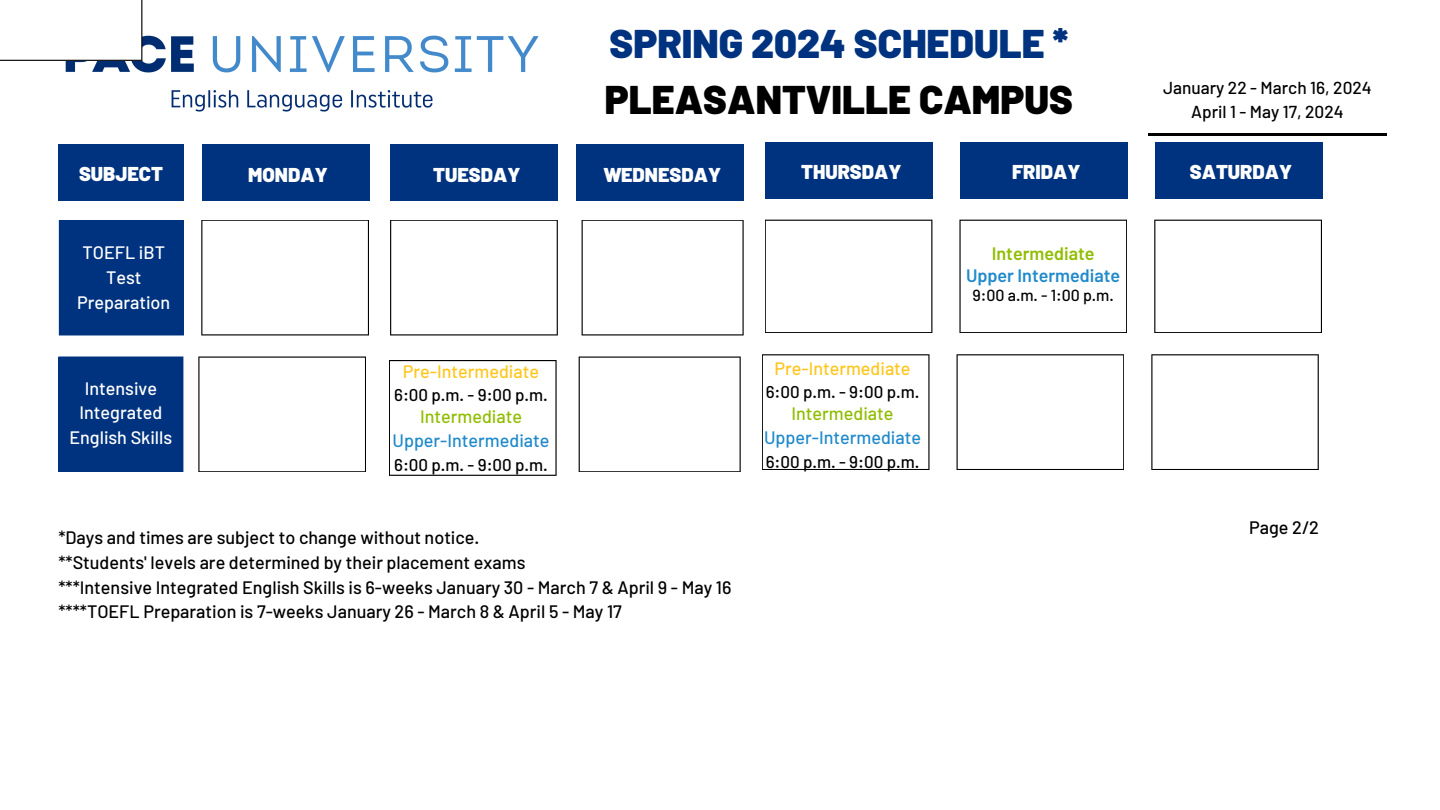
<style>
.page{position:relative;width:1440px;height:810px;background:#fff}
.page>*{position:absolute;margin:0;border:0;box-sizing:border-box;transform-origin:0 0}
.t1{font:900 40px "Barlow";color:#00337f}
.t2{font:900 40px "Barlow";color:#000}
.t3{font:900 20px "Barlow";color:#fff}
.t4{font:500 18px "Barlow";color:#000}
.t5{font:500 18px/24.8px "Barlow";color:#fff;text-align:center}
.t6{font:500 18px "Barlow";color:#208acb}
.t7{font:500 18px "Barlow";color:#ffc61e}
.t8{font:500 18px "Barlow";color:#90bd00}
.t9{font:600 18px "Barlow";color:#208acb}
.t10{font:600 18px "Barlow";color:#90bd00}
.t11{font:500 17.3px "Barlow";color:#000}
.t12{font:500 17px "Barlow";color:#000}
.t13{font:500 16px "Barlow";color:#000}
</style>
<div class="page">
<svg style="left:198px;top:357px;width:168px;height:115px"></svg>
<div style="left:211px;top:369px;width:142px;height:91px;background:#fff"></div>
<div style="left:59px;top:220px;width:125px;height:115px;background:#00337f"></div>
<div style="left:72px;top:233px;width:99px;height:90px;background:#00337f"></div>
<svg style="left:201px;top:220px;width:168px;height:115px"></svg>
<div style="left:214px;top:233px;width:142px;height:90px;background:#fff"></div>
<div style="left:202px;top:144px;width:167px;height:57px;background:#00337f"></div>
<hr style="left:1148px;top:134px;width:239px;height:2px;background:#000">
<div style="left:58px;top:144px;width:125px;height:57px;background:#00337f"></div>
<div style="left:58px;top:357px;width:125px;height:115px;background:#00337f"></div>
<div style="left:71px;top:369px;width:100px;height:91px;background:#00337f"></div>
<img style="left:65px;top:0;width:474px;height:112px">
<svg style="left:389px;top:360px;width:168px;height:116px"></svg>
<div style="left:402px;top:373px;width:142px;height:90px;background:#fff"></div>
<svg style="left:390px;top:220px;width:168px;height:115px"></svg>
<div style="left:403px;top:233px;width:142px;height:90px;background:#fff"></div>
<div style="left:391px;top:144px;width:167px;height:57px;background:#00337f"></div>
<svg style="left:579px;top:357px;width:162px;height:115px"></svg>
<div style="left:591px;top:369px;width:137px;height:91px;background:#fff"></div>
<svg style="left:582px;top:220px;width:162px;height:115px"></svg>
<div style="left:594px;top:233px;width:137px;height:90px;background:#fff"></div>
<div style="left:577px;top:144px;width:167px;height:57px;background:#00337f"></div>
<svg style="left:762px;top:354px;width:168px;height:116px"></svg>
<div style="left:774px;top:367px;width:143px;height:90px;background:#fff"></div>
<svg style="left:765px;top:220px;width:167px;height:113px"></svg>
<div style="left:777px;top:233px;width:143px;height:87px;background:#fff"></div>
<div style="left:765px;top:142px;width:167px;height:57px;background:#00337f"></div>
<svg style="left:957px;top:354px;width:167px;height:116px"></svg>
<div style="left:969px;top:367px;width:142px;height:90px;background:#fff"></div>
<svg style="left:959px;top:220px;width:168px;height:113px"></svg>
<div style="left:972px;top:233px;width:142px;height:87px;background:#fff"></div>
<div style="left:960px;top:142px;width:167px;height:57px;background:#00337f"></div>
<svg style="left:1151px;top:354px;width:168px;height:116px"></svg>
<div style="left:1164px;top:367px;width:142px;height:90px;background:#fff"></div>
<svg style="left:1154px;top:220px;width:168px;height:113px"></svg>
<div style="left:1167px;top:233px;width:142px;height:87px;background:#fff"></div>
<div style="left:1155px;top:142px;width:167px;height:57px;background:#00337f"></div>
<div style="left:0;top:0;width:142px;height:61px;background:linear-gradient(to right,#fff,#fff)"></div>
<div style="left:0;top:0;width:130px;height:48px;background:#fff"></div>
<p class="t3" style="left:79px;top:161px;width:85px">SUBJECT</p>
<p class="t3" style="left:248px;top:162px;width:81px">MONDAY</p>
<p class="t5" style="left:77px;top:240px;width:95px">TOEFL iBT<br>Test<br>Preparation</p>
<p class="t5" style="left:85px;top:375px;width:74px">Intensive</p>
<p class="t5" style="left:80px;top:400px;width:84px">Integrated</p>
<p class="t5" style="left:69px;top:424px;width:104px">English Skills</p>
<p class="t1" style="left:609px;top:18px;width:461px">SPRING 2024 SCHEDULE *</p>
<p class="t2" style="left:605px;top:74px;width:470px">PLEASANTVILLE CAMPUS</p>
<p class="t11" style="left:1163px;top:77px;width:210px">January 22 - March 16, 2024</p>
<p class="t11" style="left:1191px;top:100px;width:154px">April 1 - May 17, 2024</p>
<p class="t3" style="left:433px;top:162px;width:89px">TUESDAY</p>
<p class="t3" style="left:604px;top:162px;width:119px">WEDNESDAY</p>
<p class="t3" style="left:801px;top:159px;width:102px">THURSDAY</p>
<p class="t3" style="left:1012px;top:159px;width:70px">FRIDAY</p>
<p class="t3" style="left:1190px;top:159px;width:104px">SATURDAY</p>
<p class="t7" style="left:403px;top:360px;width:138px">Pre-Intermediate</p>
<p class="t12" style="left:394px;top:384px;width:155px">6:00 p.m. - 9:00 p.m.</p>
<p class="t8" style="left:420px;top:405px;width:103px">Intermediate</p>
<p class="t6" style="left:393px;top:429px;width:158px">Upper-Intermediate</p>
<p class="t12" style="left:394px;top:454px;width:155px">6:00 p.m. - 9:00 p.m.</p>
<p class="t7" style="left:774px;top:357px;width:138px">Pre-Intermediate</p>
<p class="t12" style="left:766px;top:381px;width:155px">6:00 p.m. - 9:00 p.m.</p>
<p class="t8" style="left:792px;top:402px;width:103px">Intermediate</p>
<p class="t6" style="left:764px;top:426px;width:158px">Upper-Intermediate</p>
<p class="t12" style="left:766px;top:451px;width:155px">6:00 p.m. - 9:00 p.m.</p>
<p class="t10" style="left:992px;top:242px;width:104px">Intermediate</p>
<p class="t9" style="left:966px;top:264px;width:156px">Upper Intermediate</p>
<p class="t13" style="left:973px;top:285px;width:143px">9:00 a.m. - 1:00 p.m.</p>
<p class="t4" style="left:58px;top:526px;width:423px">*Days and times are subject to change without notice.</p>
<p class="t4" style="left:58px;top:551px;width:469px">**Students' levels are determined by their placement exams</p>
<p class="t4" style="left:58px;top:576px;width:675px">***Intensive Integrated English Skills is 6-weeks January 30 - March 7 &amp; April 9 - May 16</p>
<p class="t4" style="left:58px;top:600px;width:565px">****TOEFL Preparation is 7-weeks January 26 - March 8 &amp; April 5 - May 17</p>
<p class="t4" style="left:1249px;top:516px;width:71px">Page 2/2</p>
</div>
